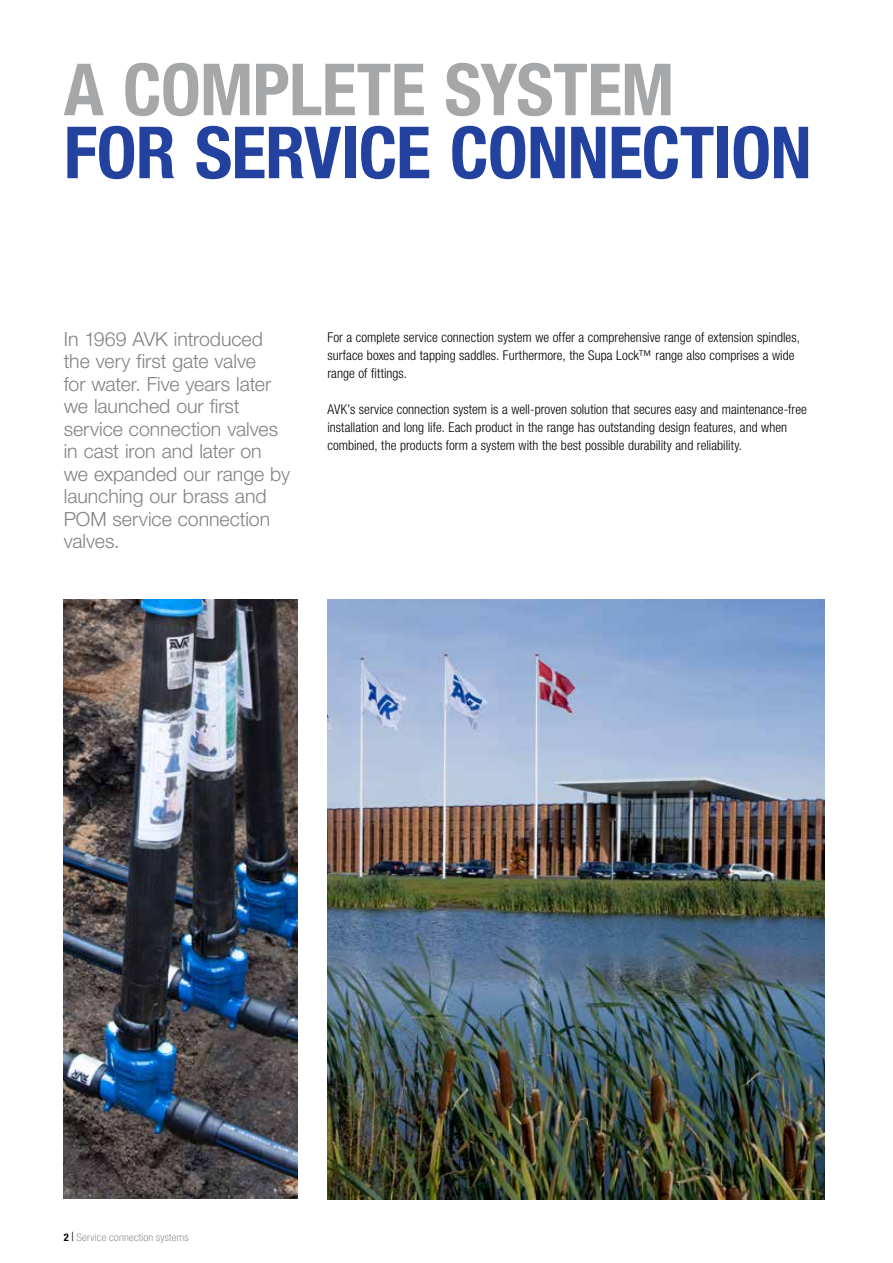
<style>
.page{position:relative;width:893px;height:1263px;background:#fff}
.page>*{position:absolute;margin:0;border:0;box-sizing:border-box;transform-origin:0 0}
.t1{font:700 condensed 72px "Helvetica Neue LT Pro";letter-spacing:-.01em;color:#23419f}
.t2{font:700 condensed 72px "Helvetica Neue LT Pro";letter-spacing:-.01em;color:#a5a7a9}
.t3{font:300 19.5px/22.5px "Helvetica Neue LT Pro";color:#818281}
.t4{font:300 condensed 13.5px/18px "Helvetica Neue LT Pro";letter-spacing:.005em;color:#000}
.t5{font:100 condensed 10.5px "Helvetica Neue LT Pro";letter-spacing:.02em;color:#686867;scale:1.1 1}
.s1{font-weight:700;color:#000}
.s2{font-family:"Times New Roman";font-weight:700;font-stretch:normal;color:#000}
</style>
<div class="page">
<img style="left:327px;top:600px;width:498px;height:599px">
<img style="left:64px;top:600px;width:234px;height:599px">
<h1 class="t2" style="left:64px;top:46px;width:612px">A COMPLETE SYSTEM</h1>
<h1 class="t1" style="left:64px;top:109px;width:749px">FOR SERVICE CONNECTION</h1>
<h2 class="t3" style="left:64px;top:327px;width:228px">In 1969 AVK introduced the very first gate valve<br>for water. Five years later we launched our first service connection valves in cast iron and later on we expanded our range by launching our brass and<br>POM service connection valves.</h2>
<p class="t4" style="left:327px;top:328px;width:474px">For a complete service connection system we offer a comprehensive range of extension spindles, surface boxes and tapping saddles. Furthermore, the Supa Lock™ range also comprises a wide range of fittings.</p>
<p class="t4" style="left:327px;top:400px;width:481px">AVK’s service connection system is a well-proven solution that secures easy and maintenance-free installation and long life. Each product in the range has outstanding design features, and when combined, the products form a system with the best possible durability and reliability.</p>
<p class="t5" style="left:64px;top:1231px;width:115px"><span class="s1">2</span> <span class="s2">|</span> Service connection systems</p>
</div>
